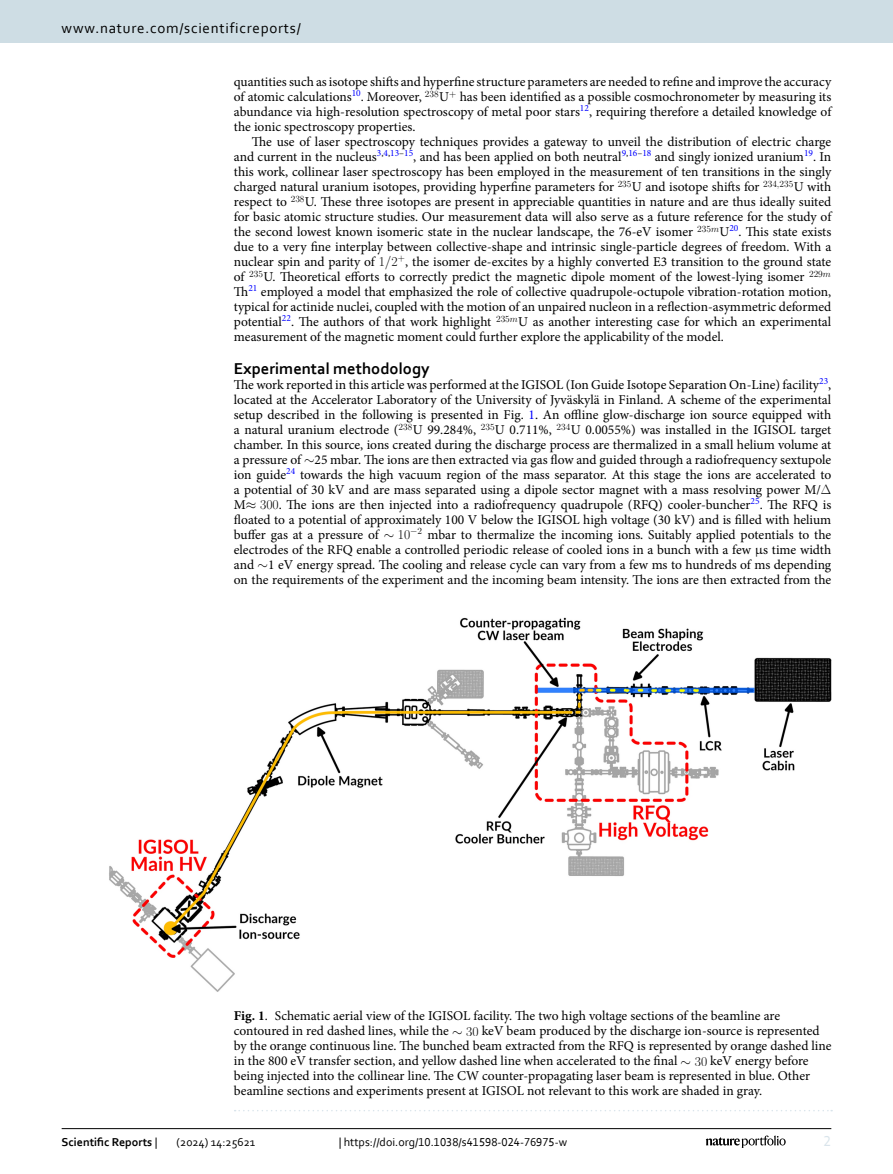
<style>
.page{position:relative;width:893px;height:1174px;background:#fff}
.page>*{position:absolute;margin:0;border:0;box-sizing:border-box;transform-origin:0 0}
.Head_1{font:700 16.5px "Corbel";color:#000}
.t1{font:15px "Corbel";letter-spacing:.05em;color:#000}
.t2{font:15px "Corbel";color:#d9e4eb}
.Body_Text_Indent{font:13.5px/15px "Minion Pro";color:#000;text-align:justify}
.Body_Text{font:13.5px/15px "Minion Pro";color:#000;text-align:justify}
.Figure_Caption{font:13.5px/15px "Minion Pro";color:#000}
.t3{font:12px "Corbel";color:#000}
.t4{font:700 12px "Corbel";color:#000}
.t5{font:9.45px "CMR12";color:#000}
.s1{font-family:"CMMI12"}
.s2{font-family:"CMR17"}
.s3{color:#00f}
.s4{font-family:"CMSY10"}
.s5{font-family:"EURM10"}
.s6{font-weight:700}
.s7{font-weight:400}
</style>
<div class="page">
<img style="left:109px;top:617px;width:722px;height:375px">
<svg style="left:235px;top:1110px;width:597px;height:1px"></svg>
<hr style="left:62px;top:1128px;width:769px;height:1px;background:#000">
<svg style="left:706px;top:1135px;width:80px;height:12px"></svg>
<div style="left:0;top:0;width:893px;height:43px;background:#cedde4"></div>
<p class="t1" style="left:62px;top:18px;width:241px">www.nature.com/scientificreports/</p>
<p class="Body_Text_Indent" style="left:234px;top:74px;width:599px">quantities such as isotope shifts and hyperfine structure parameters are needed to refine and improve the accuracy of atomic calculations<sup>10</sup>. Moreover,</p>
<p class="t5" style="left:425px;top:90px;width:15px">238</p>
<p class="Body_Text_Indent" style="left:439px;top:89px;width:11px">U</p>
<p class="t5" style="left:449px;top:90px;width:9px">+</p>
<p class="Body_Text_Indent" style="left:234px;top:89px;width:599px;text-indent:226px">has been identified as a possible cosmochronometer by measuring its abundance via high-resolution spectroscopy of metal poor stars<sup>12</sup>, requiring therefore a detailed knowledge of the ionic spectroscopy properties.</p>
<p class="Body_Text_Indent" style="left:234px;top:134px;width:599px;text-indent:18px">The use of laser spectroscopy techniques provides a gateway to unveil the distribution of electric charge and current in the nucleus<sup>3</sup><sup>,</sup><sup>4</sup><sup>,</sup><sup>13</sup><sup>–</sup><sup>15</sup>, and has been applied on both neutral<sup>9</sup><sup>,</sup><sup>16</sup><sup>–</sup><sup>18</sup> and singly ionized uranium<sup>19</sup>. In this work, collinear laser spectroscopy has been employed in the measurement of ten transitions in the singly charged natural uranium isotopes, providing hyperfine parameters for</p>
<p class="t5" style="left:618px;top:180px;width:15px">235</p>
<p class="Body_Text_Indent" style="left:632px;top:179px;width:129px">U and isotope shifts for</p>
<p class="t5" style="left:763px;top:180px;width:32px">234<span class="s1">,</span>235</p>
<p class="Body_Text_Indent" style="left:794px;top:179px;width:39px">U with</p>
<p class="Body_Text_Indent" style="left:234px;top:194px;width:55px">respect to</p>
<p class="t5" style="left:291px;top:195px;width:15px">238</p>
<p class="Body_Text_Indent" style="left:234px;top:194px;width:599px;text-indent:71px">U. These three isotopes are present in appreciable quantities in nature and are thus ideally suited for basic atomic structure studies. Our measurement data will also serve as a future reference for the study of the second lowest known isomeric state in the nuclear landscape, the 76-eV isomer</p>
<p class="Body_Text_Indent" style="left:234px;top:224px;width:599px;text-indent:486px">U<sup>20</sup>. This state exists due to a very fine interplay between collective-shape and intrinsic single-particle degrees of freedom. With a nuclear spin and parity of <span class="s2">1</span><span class="s1">/</span><span class="s2">2</span><sup>+</sup>, the isomer de-excites by a highly converted E3 transition to the ground state of</p>
<p class="t5" style="left:697px;top:225px;width:23px">235<span class="s1">m</span></p>
<p class="t5" style="left:249px;top:270px;width:15px">235</p>
<p class="Body_Text_Indent" style="left:263px;top:269px;width:542px">U. Theoretical efforts to correctly predict the magnetic dipole moment of the lowest-lying isomer</p>
<p class="t5" style="left:809px;top:270px;width:23px">229<span class="s1">m</span></p>
<p class="Body_Text_Indent" style="left:234px;top:284px;width:599px">Th<sup>21</sup> employed a model that emphasized the role of collective quadrupole-octupole vibration-rotation motion, typical for actinide nuclei, coupled with the motion of an unpaired nucleon in a reflection-asymmetric deformed potential<sup>22</sup>. The authors of that work highlight</p>
<p class="t5" style="left:496px;top:315px;width:23px">235<span class="s1">m</span></p>
<p class="Body_Text_Indent" style="left:234px;top:314px;width:599px;text-indent:284px">U as another interesting case for which an experimental measurement of the magnetic moment could further explore the applicability of the model.</p>
<p class="Head_1" style="left:234px;top:358px;width:197px">Experimental methodology</p>
<p class="Body_Text" style="left:234px;top:377px;width:599px">The work reported in this article was performed at the IGISOL (Ion Guide Isotope Separation On-Line) facility<sup>23</sup>, located at the Accelerator Laboratory of the University of Jyväskylä in Finland. A scheme of the experimental setup described in the following is presented in Fig. <span class="s3">1</span>. An offline glow-discharge ion source equipped with a natural uranium electrode (</p>
<p class="t5" style="left:399px;top:423px;width:15px">238</p>
<p class="Body_Text" style="left:413px;top:422px;width:65px">U 99.284%,</p>
<p class="t5" style="left:481px;top:423px;width:15px">235</p>
<p class="Body_Text" style="left:495px;top:422px;width:58px">U 0.711%,</p>
<p class="t5" style="left:557px;top:423px;width:15px">234</p>
<p class="Body_Text" style="left:234px;top:422px;width:599px;text-indent:337px">U 0.0055%) was installed in the IGISOL target chamber. In this source, ions created during the discharge process are thermalized in a small helium volume at a pressure of <span class="s4">∼</span>25 mbar. The ions are then extracted via gas flow and guided through a radiofrequency sextupole ion guide<sup>24</sup> towards the high vacuum region of the mass separator. At this stage the ions are accelerated to a potential of 30 kV and are mass separated using a dipole sector magnet with a mass resolving power M/<span class="s2">∆ </span>M<span class="s4">≈</span> <span class="s2">300</span>. The ions are then injected into a radiofrequency quadrupole (RFQ) cooler-buncher<sup>25</sup>. The RFQ is floated to a potential of approximately 100 V below the IGISOL high voltage (30 kV) and is filled with helium buffer gas at a pressure of <span class="s4">∼</span> <span class="s2">10</span><sup>−</sup><sup>2</sup> mbar to thermalize the incoming ions. Suitably applied potentials to the electrodes of the RFQ enable a controlled periodic release of cooled ions in a bunch with a few <span class="s5">µ</span>s time width and <span class="s4">∼</span>1 eV energy spread. The cooling and release cycle can vary from a few ms to hundreds of ms depending on the requirements of the experiment and the incoming beam intensity. The ions are then extracted from the</p>
<p class="Figure_Caption" style="left:234px;top:1008px;width:599px"><span class="s6">Fig. 1</span>. Schematic aerial view of the IGISOL facility. The two high voltage sections of the beamline are contoured in red dashed lines, while the <span class="s4">∼</span> <span class="s2">30</span> keV beam produced by the discharge ion-source is represented by the orange continuous line. The bunched beam extracted from the RFQ is represented by orange dashed line in the 800 eV transfer section, and yellow dashed line when accelerated to the final <span class="s4">∼</span> <span class="s2">30</span> keV energy before being injected into the collinear line. The CW counter-propagating laser beam is represented in blue. Other beamline sections and experiments present at IGISOL not relevant to this work are shaded in gray.</p>
<p class="t4" style="left:62px;top:1134px;width:97px">Scientific Reports <span class="s7">|</span></p>
<p class="t3" style="left:177px;top:1134px;width:80px">(2024) 14:25621</p>
<p class="t3" style="left:339px;top:1134px;width:230px">| https://doi.org/10.1038/s41598-024-76975-w</p>
<p class="t2" style="left:824px;top:1132px;width:9px">2</p>
</div>
